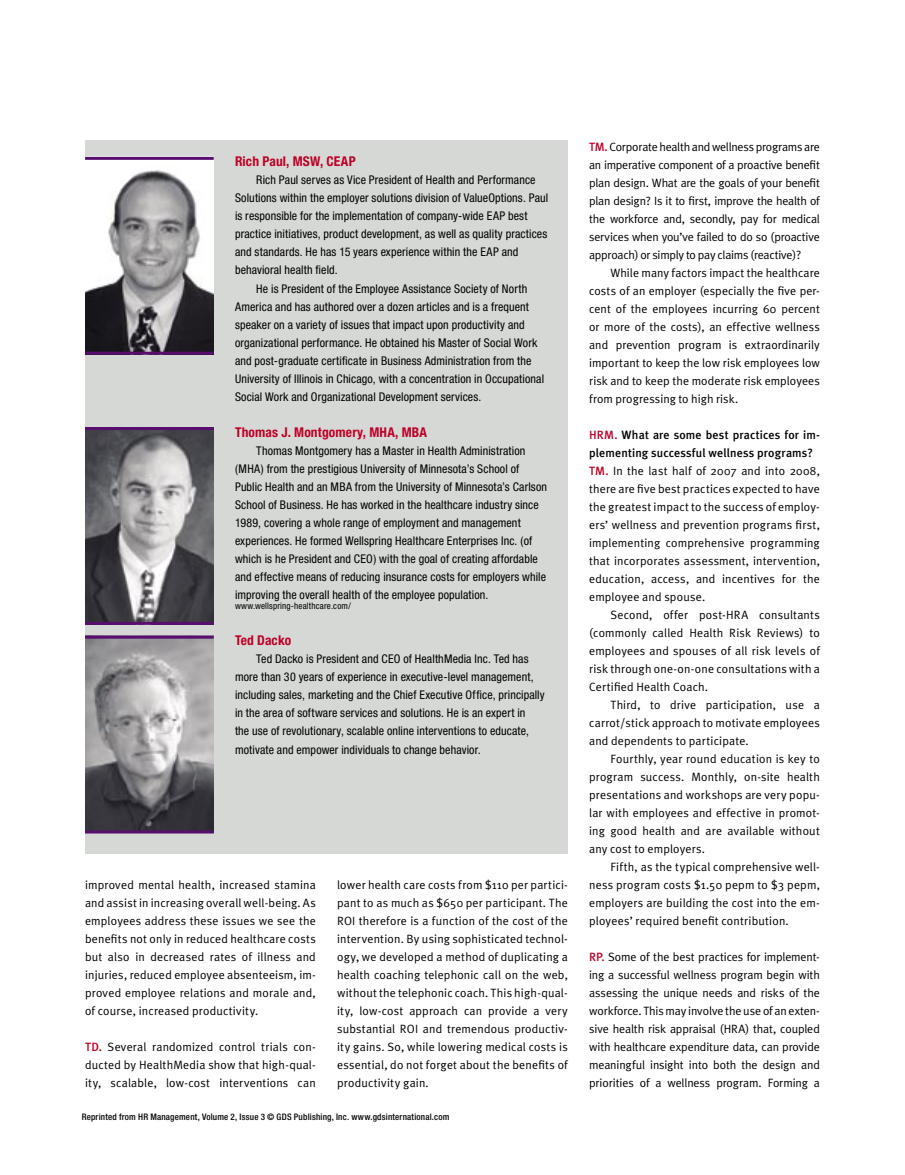
<style>
.page{position:relative;width:905px;height:1175px;background:#fff}
.page>*{position:absolute;margin:0;border:0;box-sizing:border-box;transform-origin:0 0}
.SUB_SM{font:700 condensed 13.5px "Helvetica Neue";letter-spacing:.01em;color:#be0027}
.BODY_1ST{font:12px/18px "Meta Plus Normal";letter-spacing:.01em;color:#000;text-align:justify}
.SIDE_BODY{font:condensed 12px/18px "Helvetica Neue";letter-spacing:.01em;color:#000}
.BODY{font:12px/18px "Meta Plus Normal";letter-spacing:.015em;color:#000;text-align:justify}
.BODY_QUESTIONS{font:500 12px/18px "Meta Plus";letter-spacing:.01em;color:#000}
.t1{font:500 condensed 9px "Helvetica Neue";letter-spacing:.02em;color:#000}
.CREDITS{font:condensed 9px "Helvetica Neue";letter-spacing:.02em;color:#000}
.s1{font-family:"Meta Plus";font-weight:500;color:#be0027}
.s2{color:#be0027}
</style>
<div class="page">
<div style="left:85px;top:140px;width:483px;height:713px;background:#d5d8d4"></div>
<img style="left:85px;top:638px;width:129px;height:192px">
<hr style="left:85px;top:635px;width:129px;height:3px;background:#580d6f">
<hr style="left:85px;top:830px;width:129px;height:3px;background:#580d6f">
<img style="left:85px;top:430px;width:129px;height:192px">
<hr style="left:85px;top:427px;width:129px;height:3px;background:#580d6f">
<hr style="left:85px;top:622px;width:129px;height:3px;background:#580d6f">
<img style="left:85px;top:160px;width:129px;height:192px">
<hr style="left:85px;top:157px;width:129px;height:3px;background:#580d6f">
<hr style="left:85px;top:352px;width:129px;height:3px;background:#580d6f">
<p class="SUB_SM" style="left:235px;top:153px;width:122px">Rich Paul, MSW, CEAP</p>
<p class="SIDE_BODY" style="left:235px;top:171px;width:315px;text-indent:21px">Rich Paul serves as Vice President of Health and Performance Solutions within the employer solutions division of ValueOptions. Paul is responsible for the implementation of company-wide EAP best practice initiatives, product development, as well as quality practices and standards. He has 15 years experience within the EAP and behavioral health field.</p>
<p class="SIDE_BODY" style="left:235px;top:279px;width:310px;text-indent:21px">He is President of the Employee Assistance Society of North America and has authored over a dozen articles and is a frequent speaker on a variety of issues that impact upon productivity and organizational performance. He obtained his Master of Social Work and post-graduate certificate in Business Administration from the University of Illinois in Chicago, with a concentration in Occupational Social Work and Organizational Development services.</p>
<p class="SUB_SM" style="left:235px;top:423px;width:193px">Thomas J. Montgomery, MHA, MBA</p>
<p class="SIDE_BODY" style="left:235px;top:441px;width:313px;text-indent:21px">Thomas Montgomery has a Master in Health Administration (MHA) from the prestigious University of Minnesota’s School of Public Health and an MBA from the University of Minnesota’s Carlson School of Business. He has worked in the healthcare industry since 1989, covering a whole range of employment and management experiences. He formed Wellspring Healthcare Enterprises Inc. (of which is he President and CEO) with the goal of creating affordable and effective means of reducing insurance costs for employers while improving the overall health of the employee population.</p>
<p class="CREDITS" style="left:235px;top:601px;width:117px">www.wellspring-healthcare.com/</p>
<p class="SUB_SM" style="left:235px;top:632px;width:58px">Ted Dacko</p>
<p class="SIDE_BODY" style="left:235px;top:650px;width:311px;text-indent:21px">Ted Dacko is President and CEO of HealthMedia Inc. Ted has more than 30 years of experience in executive-level management, including sales, marketing and the Chief Executive Office, principally in the area of software services and solutions. He is an expert in<br>the use of revolutionary, scalable online interventions to educate, motivate and empower individuals to change behavior.</p>
<p class="BODY_1ST" style="left:337px;top:875px;width:232px">lower health care costs from $110 per partici&shy;pant to as much as $650 per participant. The ROI therefore is a function of the cost of the intervention. By using sophisticated technol&shy;ogy, we developed a method of duplicating a health coaching telephonic call on the web, without the telephonic coach. This high-qual&shy;ity, low-cost approach can provide a very substantial ROI and tremendous productiv&shy;ity gains. So, while lowering medical costs is essential, do not forget about the benefits of productivity gain.</p>
<p class="t1" style="left:82px;top:1111px;width:369px">Reprinted from HR Management, Volume 2, Issue 3 © GDS Publishing, Inc. www.gdsinternational.com</p>
<p class="BODY_1ST" style="left:85px;top:875px;width:232px">improved mental health, increased stamina and assist in increasing overall well-being. As employees address these issues we see the benefits not only in reduced healthcare costs but also in decreased rates of illness and injuries, reduced employee absenteeism, im&shy;proved employee relations and morale and, of course, increased productivity.</p>
<p class="BODY_1ST" style="left:85px;top:1037px;width:232px"><span class="s1">TD.</span> Several randomized control trials con&shy;ducted by HealthMedia show that high-qual&shy;ity, scalable, low-cost interventions can</p>
<p class="BODY_1ST" style="left:589px;top:137px;width:232px"><span class="s1">TM.</span> Corporate health and wellness programs are an imperative component of a proactive benefit plan design. What are the goals of your benefit plan design? Is it to first, improve the health of the workforce and, secondly, pay for medical services when you’ve failed to do so (proactive approach) or simply to pay claims (reactive)?</p>
<p class="BODY" style="left:589px;top:263px;width:232px;text-indent:21px">While many factors impact the healthcare costs of an employer (especially the five per&shy;cent of the employees incurring 60 percent or more of the costs), an effective wellness and prevention program is extraordinarily important to keep the low risk employees low risk and to keep the moderate risk employees from progressing to high risk.</p>
<p class="BODY_QUESTIONS" style="left:589px;top:425px;width:232px"><span class="s2">HRM.</span> What are some best practices for im&shy;plementing successful wellness programs?</p>
<p class="BODY_1ST" style="left:589px;top:461px;width:232px"><span class="s1">TM.</span> In the last half of 2007 and into 2008, there are five best practices expected to have the greatest impact to the success of employ&shy;ers’ wellness and prevention programs first, implementing comprehensive programming that incorporates assessment, intervention, education, access, and incentives for the employee and spouse.</p>
<p class="BODY" style="left:589px;top:605px;width:232px;text-indent:21px">Second, offer post-HRA consultants (commonly called Health Risk Reviews) to employees and spouses of all risk levels of risk through one-on-one consultations with a Certified Health Coach.</p>
<p class="BODY" style="left:589px;top:695px;width:232px;text-indent:21px">Third, to drive participation, use a carrot/stick approach to motivate employees and dependents to participate.</p>
<p class="BODY" style="left:589px;top:749px;width:232px;text-indent:21px">Fourthly, year round education is key to program success. Monthly, on-site health presentations and workshops are very popu&shy;lar with employees and effective in promot&shy;ing good health and are available without any cost to employers.</p>
<p class="BODY" style="left:589px;top:857px;width:232px;text-indent:21px">Fifth, as the typical comprehensive well&shy;ness program costs $1.50 pepm to $3 pepm, employers are building the cost into the em&shy;ployees’ required benefit contribution.</p>
<p class="BODY_1ST" style="left:589px;top:947px;width:232px"><span class="s1">RP.</span> Some of the best practices for implement&shy;ing a successful wellness program begin with assessing the unique needs and risks of the workforce. This may involve the use of an exten&shy;sive health risk appraisal (HRA) that, coupled with healthcare expenditure data, can provide meaningful insight into both the design and priorities of a wellness program. Forming a</p>
</div>
